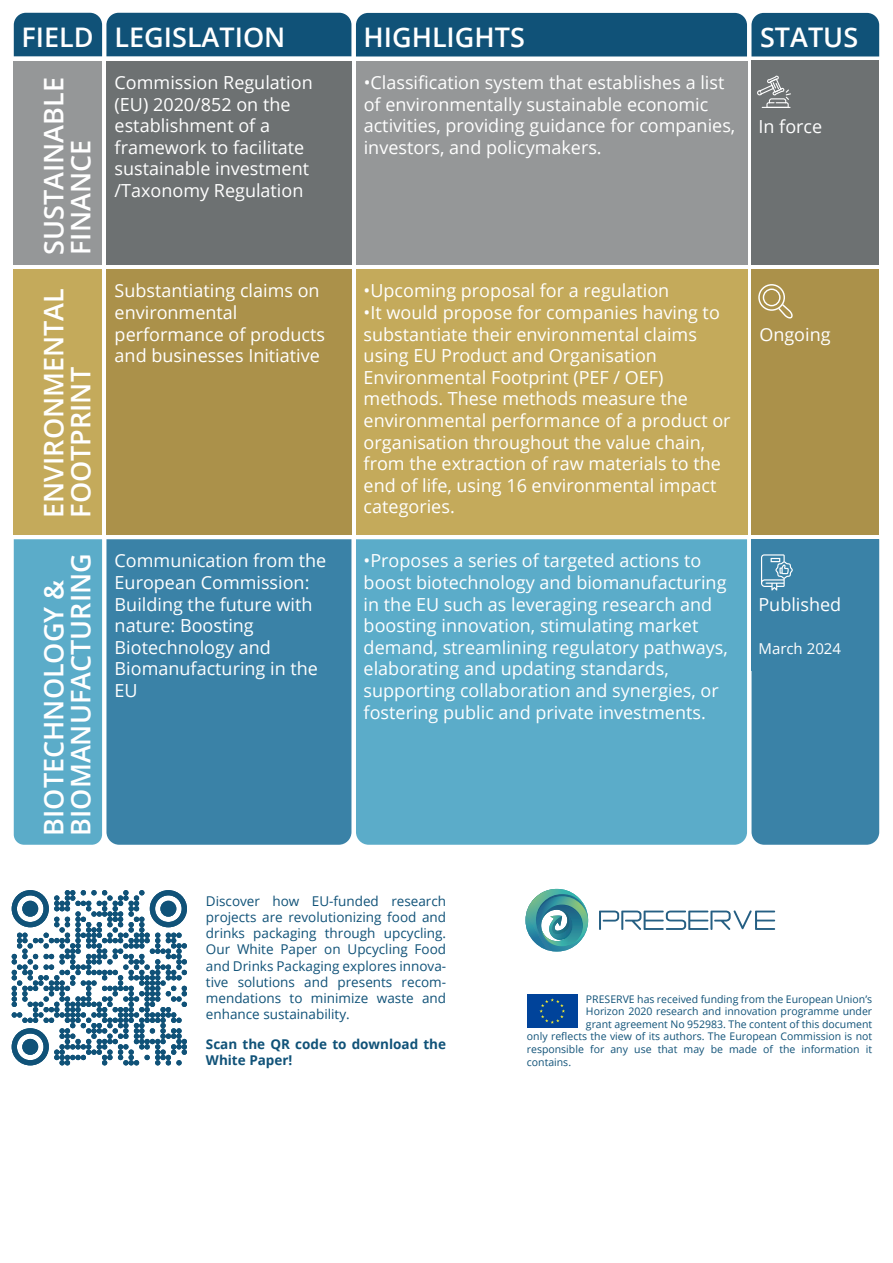
<style>
.page{position:relative;width:893px;height:1263px;background:#fff}
.page>*{position:absolute;margin:0;border:0;box-sizing:border-box;transform-origin:0 0}
.t1{font:600 27px/27px "Open Sans";color:#fff}
.t2{font:18px/21.6px "Open Sans";color:#fff}
.t3{font:15px "Open Sans";color:#fff}
.t4{font:13.5px/16.2px "Open Sans";color:#105278;text-align:justify}
.t5{font:700 13.5px/16.2px "Open Sans";color:#105278}
.t6{font:10.5px "Open Sans";color:#105278}
</style>
<div class="page">
<div style="left:106px;top:269px;width:245px;height:266px;background:#ab914a"></div>
<div style="left:356px;top:269px;width:391px;height:266px;background:#c4aa5b"></div>
<div style="left:751px;top:269px;width:128px;height:266px;background:#ab914a"></div>
<svg style="left:758px;top:284px;width:35px;height:34px"></svg>
<div style="left:106px;top:61px;width:246px;height:204px;background:#6d7172"></div>
<div style="left:356px;top:61px;width:391px;height:204px;background:#959798"></div>
<div style="left:106px;top:539px;width:245px;height:306px;background:#3a82a7"></div>
<div style="left:356px;top:539px;width:391px;height:306px;background:#5bacc9"></div>
<div style="left:14px;top:13px;width:865px;height:43px;background:#105278"></div>
<div style="left:14px;top:61px;width:88px;height:204px;background:#959798"></div>
<div style="left:751px;top:61px;width:128px;height:204px;background:#6d7172"></div>
<svg style="left:757px;top:75px;width:34px;height:33px"></svg>
<div style="left:14px;top:269px;width:88px;height:266px;background:#c4aa5b"></div>
<div style="left:14px;top:539px;width:88px;height:306px;background:#5bacc9"></div>
<div style="left:751px;top:539px;width:128px;height:306px;background:#3a82a7"></div>
<svg style="left:599px;top:910px;width:176px;height:20px"></svg>
<svg style="left:525px;top:889px;width:63px;height:62px"></svg>
<div style="left:527px;top:994px;width:51px;height:34px;background:#00439a"></div>
<svg style="left:539px;top:998px;width:26px;height:26px"></svg>
<svg style="left:12px;top:890px;width:175px;height:175px"></svg>
<h1 class="t1" style="left:22px;top:23px;width:265px">FIELD LEGISLATION</h1>
<h1 class="t1" style="left:364px;top:23px;width:163px">HIGHLIGHTS</h1>
<h1 class="t1" style="left:760px;top:23px;width:100px">STATUS</h1>
<h1 class="t1" style="left:40px;top:255px;width:179px;rotate:-90deg">SUSTAINABLE<br>FINANCE</h1>
<p class="t2" style="left:115px;top:71px;width:200px">Commission Regulation (EU) 2020/852 on the establishment of a framework to facilitate sustainable investment /Taxonomy Regulation</p>
<p class="t2" style="left:364px;top:71px;width:373px">•Classification system that establishes a list of environmentally sustainable economic activities, providing guidance for companies, investors, and policymakers.</p>
<p class="t2" style="left:758px;top:115px;width:65px">In force</p>
<h1 class="t1" style="left:40px;top:518px;width:231px;rotate:-90deg">ENVIRONMENTAL<br>FOOTPRINT</h1>
<h1 class="t1" style="left:40px;top:836px;width:284px;rotate:-90deg">BIOTECHNOLOGY &amp;<br>BIOMANUFACTURING</h1>
<p class="t2" style="left:115px;top:280px;width:212px">Substantiating claims on environmental performance of products and businesses Initiative</p>
<p class="t2" style="left:364px;top:280px;width:307px">•Upcoming proposal for a regulation</p>
<p class="t2" style="left:364px;top:301px;width:368px">•It would propose for companies having to substantiate their environmental claims using EU Product and Organisation Environmental Footprint (PEF / OEF) methods. These methods measure the environmental performance of a product or organisation throughout the value chain, from the extraction of raw materials to the end of life, using 16 environmental impact categories.</p>
<p class="t2" style="left:115px;top:550px;width:213px">Communication from the<br>European Commission:<br>Building the future with nature: Boosting<br>Biotechnology and<br>Biomanufacturing in the<br>EU</p>
<p class="t2" style="left:364px;top:550px;width:366px">•Proposes a series of targeted actions to boost biotechnology and biomanufacturing in the EU such as leveraging research and boosting innovation, stimulating market demand, streamlining regulatory pathways, elaborating and updating standards, supporting collaboration and synergies, or fostering public and private investments.</p>
<p class="t2" style="left:759px;top:323px;width:73px">Ongoing</p>
<p class="t2" style="left:758px;top:593px;width:84px">Published</p>
<p class="t3" style="left:758px;top:638px;width:84px">March 2024</p>
<p class="t4" style="left:206px;top:892px;width:242px">Discover how EU-funded research projects are revolutionizing food and drinks packaging through upcycling.<br>Our White Paper on Upcycling Food and Drinks Packaging explores innova&shy;tive solutions and presents recom&shy;mendations to minimize waste and enhance sustainability.</p>
<p class="t5" style="left:206px;top:1036px;width:242px">Scan the QR code to download the<br>White Paper!</p>
<p class="t6" style="left:586px;top:992px;width:288px">PRESERVE has received funding from the European Union’s</p>
<p class="t6" style="left:586px;top:1004px;width:288px">Horizon 2020 research and innovation programme under</p>
<p class="t6" style="left:586px;top:1017px;width:288px">grant agreement No 952983. The content of this document</p>
<p class="t6" style="left:527px;top:1029px;width:347px">only reflects the view of its authors. The European Commission is not</p>
<p class="t6" style="left:527px;top:1042px;width:347px">responsible for any use that may be made of the information it</p>
<p class="t6" style="left:527px;top:1055px;width:46px">contains.</p>
</div>
